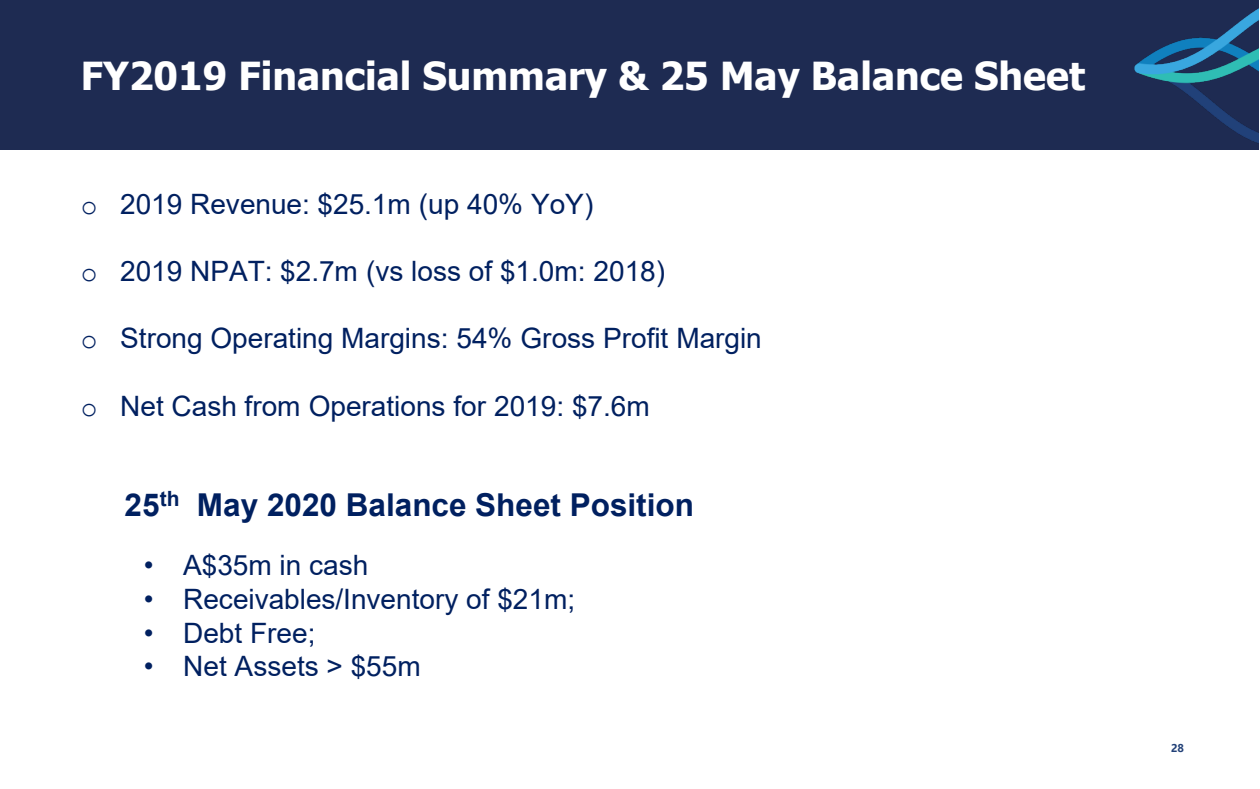
<style>
.page{position:relative;width:1260px;height:789px;background:#fff}
.page>*{position:absolute;margin:0;border:0;box-sizing:border-box;transform-origin:0 0}
.t1{font:700 38.5px "Tahoma";color:#fff}
.t2{font:700 31.5px "Arial";color:#002060}
.t3{font:28px "Arial";color:#002060}
.t4{font:700 11.38px "Segoe UI";color:#224178}
.s1{font-family:"Courier New"}
</style>
<div class="page">
<div style="left:0;top:0;width:904px;height:149px;background:#1e2b52"></div>
<div style="left:903px;top:0;width:356px;height:149px;background:#1e2b52"></div>
<img style="left:1134px;top:8px;width:125px;height:142px">
<h1 class="t1" style="left:81px;top:49px;width:1006px">FY2019 Financial Summary &amp; 25 May Balance Sheet</h1>
<p class="t3" style="left:81px;top:185px;width:514px"><span class="s1">o</span> 2019 Revenue: $25.1m (up 40% YoY)</p>
<p class="t3" style="left:81px;top:252px;width:586px"><span class="s1">o</span> 2019 NPAT: $2.7m (vs loss of $1.0m: 2018)</p>
<p class="t3" style="left:81px;top:319px;width:683px"><span class="s1">o</span> Strong Operating Margins: 54% Gross Profit Margin</p>
<p class="t3" style="left:81px;top:386px;width:570px"><span class="s1">o</span> Net Cash from Operations for 2019: $7.6m</p>
<p class="t2" style="left:125px;top:482px;width:571px">25<sup>th</sup> May 2020 Balance Sheet Position</p>
<p class="t3" style="left:144px;top:546px;width:226px">• A$35m in cash</p>
<p class="t3" style="left:144px;top:579px;width:433px">• Receivables/Inventory of $21m;</p>
<p class="t3" style="left:144px;top:613px;width:173px">• Debt Free;</p>
<p class="t3" style="left:144px;top:646px;width:278px">• Net Assets &gt; $55m</p>
<p class="t4" style="left:1171px;top:737px;width:15px">28</p>
</div>
